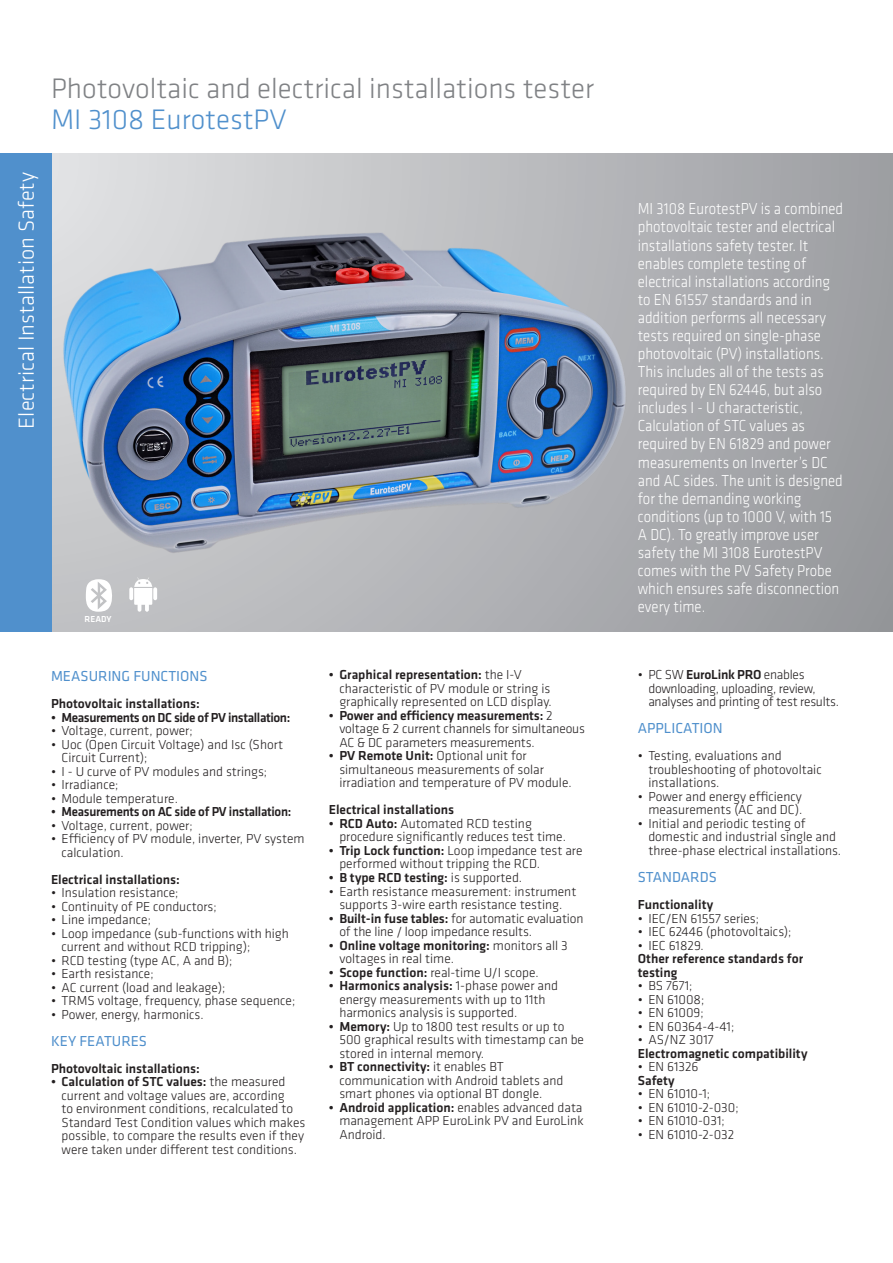
<style>
.page{position:relative;width:893px;height:1263px;background:#fff}
.page>*{position:absolute;margin:0;border:0;box-sizing:border-box;transform-origin:0 0}
.naslov{font:300 29.25px "Klavika";color:#808285}
.naslov-2{font:300 29.25px "Klavika";color:#5090cc}
.naslov-3{font:300 22.5px "Klavika";color:#fff}
.podnaslov{font:300 16.5px/18.1px "Klavika";color:#fff;scale:.9 1}
.podnaslov-2{font:15px "Klavika";color:#5090cc}
.t1{font:300 13.5px/13.5px "Klavika";color:#231f20}
.side_mednaslov{font:500 13.5px/13.5px "Klavika";color:#231f20}
.t2{font:300 13.5px/13.5px "Klavika";letter-spacing:-.02em;color:#231f20}
.side_mednaslov-2{font:500 13.5px "Klavika";letter-spacing:-.03em;color:#231f20}
.side_mednaslov-3{font:500 13.5px "Klavika";letter-spacing:-.02em;color:#231f20;scale:.96 1}
.side_body{font:500 13.5px "Klavika";color:#231f20}
.t3{font:500 9px "Klavika";color:#fff}
.s1{font-weight:500}
.s2{font-weight:300}
</style>
<div class="page">
<div style="left:0;top:153px;width:893px;height:478px;background:linear-gradient(to right,#d9dadc,#9a9ca0)"></div>
<div style="left:0;top:153px;width:51px;height:478px;background:#5090cc"></div>
<img style="left:51px;top:220px;width:587px;height:344px">
<svg style="left:86px;top:579px;width:27px;height:33px"></svg>
<svg style="left:129px;top:587px;width:4px;height:13px"></svg>
<svg style="left:153px;top:587px;width:4px;height:13px"></svg>
<svg style="left:134px;top:577px;width:18px;height:35px"></svg>
<p class="naslov" style="left:51px;top:71px;width:545px">Photovoltaic and electrical installations tester</p>
<p class="naslov-2" style="left:51px;top:102px;width:237px">MI 3108 EurotestPV</p>
<p class="naslov-3" style="left:13px;top:429px;width:258px;rotate:-90deg">Electrical Installation Safety</p>
<p class="t3" style="left:85px;top:613px;width:28px">READY</p>
<p class="podnaslov-2" style="left:51px;top:666px;width:158px">MEASURING FUNCTIONS</p>
<p class="side_mednaslov" style="left:51px;top:696px;width:150px">Photovoltaic installations:</p>
<p class="side_mednaslov-2" style="left:51px;top:708px;width:241px">• Measurements on DC side of PV installation:</p>
<p class="t1" style="left:51px;top:724px;width:143px">• Voltage, current, power;</p>
<p class="t1" style="left:62px;top:737px;width:223px;text-indent:-10px">• Uoc (Open Circuit Voltage) and Isc (Short<br>Circuit Current);</p>
<p class="t1" style="left:51px;top:764px;width:218px">• I - U curve of PV modules and strings;</p>
<p class="t1" style="left:51px;top:778px;width:69px">• Irradiance;</p>
<p class="t1" style="left:51px;top:791px;width:129px">• Module temperature.</p>
<p class="side_mednaslov-3" style="left:51px;top:802px;width:252px">• Measurements on AC side of PV installation:</p>
<p class="t1" style="left:51px;top:818px;width:143px">• Voltage, current, power;</p>
<p class="t1" style="left:62px;top:832px;width:245px;text-indent:-10px">• Efficiency of PV module, inverter, PV system calculation.</p>
<p class="side_mednaslov" style="left:51px;top:872px;width:130px">Electrical installations:</p>
<p class="t1" style="left:51px;top:886px;width:129px">• Insulation resistance;</p>
<p class="t1" style="left:51px;top:899px;width:167px">• Continuity of PE conductors;</p>
<p class="t1" style="left:51px;top:913px;width:101px">• Line impedance;</p>
<p class="t1" style="left:62px;top:926px;width:229px;text-indent:-10px">• Loop impedance (sub-functions with high current and without RCD tripping);</p>
<p class="t1" style="left:51px;top:953px;width:183px">• RCD testing (type AC, A and B);</p>
<p class="t1" style="left:51px;top:967px;width:104px">• Earth resistance;</p>
<p class="t1" style="left:51px;top:980px;width:176px">• AC current (load and leakage);</p>
<p class="t1" style="left:51px;top:994px;width:246px">• TRMS voltage, frequency, phase sequence;</p>
<p class="t1" style="left:51px;top:1007px;width:154px">• Power, energy, harmonics.</p>
<p class="podnaslov-2" style="left:51px;top:1031px;width:98px">KEY FEATURES</p>
<p class="side_mednaslov" style="left:51px;top:1061px;width:150px">Photovoltaic installations:</p>
<p class="t1" style="left:62px;top:1075px;width:245px;text-indent:-10px"><span class="s1">• Calculation of STC values:</span> the measured current and voltage values are, according<br>to environment conditions, recalculated to Standard Test Condition values which makes possible, to compare the results even if they were taken under different test conditions.</p>
<p class="t1" style="left:339px;top:668px;width:214px;text-indent:-10px"><span class="s1">• Graphical representation:</span> the I-V characteristic of PV module or string is graphically represented on LCD display.</p>
<p class="t1" style="left:339px;top:709px;width:247px;text-indent:-10px"><span class="s1">• Power and efficiency measurements:</span> 2 voltage &amp; 2 current channels for simultaneous<br>AC &amp; DC parameters measurements.</p>
<p class="t1" style="left:339px;top:749px;width:234px;text-indent:-10px"><span class="s1">• PV Remote Unit:</span> Optional unit for simultaneous measurements of solar irradiation and temperature of PV module.</p>
<p class="side_mednaslov" style="left:329px;top:803px;width:127px">Electrical installations</p>
<p class="t1" style="left:339px;top:817px;width:228px;text-indent:-10px"><span class="s1">• RCD Auto:</span> Automated RCD testing procedure significantly reduces test time.</p>
<p class="t1" style="left:339px;top:844px;width:245px;text-indent:-10px"><span class="s1">• Trip Lock function:</span> Loop impedance test are performed without tripping the RCD.</p>
<p class="side_mednaslov" style="left:329px;top:870px;width:195px">• B type RCD testing: <span class="s2">is supported.</span></p>
<p class="t1" style="left:329px;top:884px;width:249px;text-align:center">• Earth resistance measurement: instrument supports 3-wire earth resistance testing.</p>
<p class="t1" style="left:339px;top:911px;width:246px;text-indent:-10px"><span class="s1">• Built-in fuse tables:</span> for automatic evaluation of the line / loop impedance results.</p>
<p class="t1" style="left:339px;top:938px;width:230px;text-indent:-10px"><span class="s1">• Online voltage monitoring:</span> monitors all 3 voltages in real time.</p>
<p class="t1" style="left:329px;top:965px;width:212px"><span class="s1">• Scope function:</span> real-time U/I scope.</p>
<p class="t1" style="left:339px;top:979px;width:220px;text-indent:-10px"><span class="s1">• Harmonics analysis:</span> 1-phase power and energy measurements with up to 11th harmonics analysis is supported.</p>
<p class="t1" style="left:339px;top:1019px;width:246px;text-indent:-10px"><span class="s1">• Memory:</span> Up to 1800 test results or up to<br>500 graphical results with timestamp can be stored in internal memory.</p>
<p class="t1" style="left:339px;top:1060px;width:226px;text-indent:-10px"><span class="s1">• BT connectivity:</span> it enables BT communication with Android tablets and smart phones via optional BT dongle.</p>
<p class="t1" style="left:339px;top:1100px;width:246px;text-align:justify;text-indent:-10px"><span class="s1">• Android application:</span> enables advanced data management APP EuroLink PV and EuroLink Android.</p>
<p class="podnaslov" style="left:638px;top:200px;width:230px">MI 3108 EurotestPV is a combined photovoltaic tester and electrical installations safety tester. It enables complete testing of electrical installations according to EN 61557 standards and in addition performs all necessary tests required on single-phase photovoltaic (PV) installations.<br>This includes all of the tests as required by EN 62446, but also includes I - U characteristic,<br>Calculation of STC values as required by EN 61829 and power measurements on Inverter’s DC and AC sides. The unit is designed for the demanding working conditions (up to 1000 V, with 15<br>A DC). To greatly improve user safety the MI 3108 EurotestPV comes with the PV Safety Probe which ensures safe disconnection every time.</p>
<p class="t2" style="left:648px;top:668px;width:192px;text-indent:-10px">• PC SW <span class="s1">EuroLink PRO</span> enables downloading, uploading, review, analyses and printing of test results.</p>
<p class="podnaslov-2" style="left:638px;top:719px;width:87px">APPLICATION</p>
<p class="t1" style="left:648px;top:749px;width:175px;text-indent:-10px">• Testing, evaluations and troubleshooting of photovoltaic installations.</p>
<p class="t1" style="left:638px;top:790px;width:166px;text-align:right">• Power and energy efficiency measurements (AC and DC).</p>
<p class="t1" style="left:648px;top:817px;width:194px;text-indent:-10px">• Initial and periodic testing of domestic and industrial single and three-phase electrical installations.</p>
<p class="podnaslov-2" style="left:638px;top:867px;width:80px">STANDARDS</p>
<p class="side_mednaslov" style="left:638px;top:897px;width:77px">Functionality</p>
<p class="t1" style="left:638px;top:911px;width:123px">• IEC/EN 61557 series;</p>
<p class="t1" style="left:638px;top:925px;width:155px">• IEC 62446 (photovoltaics);</p>
<p class="t1" style="left:638px;top:938px;width:68px">• IEC 61829.</p>
<p class="side_mednaslov" style="left:638px;top:951px;width:167px">Other reference standards for testing</p>
<p class="t1" style="left:638px;top:979px;width:56px">• BS 7671;</p>
<p class="t1" style="left:638px;top:992px;width:68px">• EN 61008;</p>
<p class="t1" style="left:638px;top:1006px;width:67px">• EN 61009;</p>
<p class="t1" style="left:638px;top:1019px;width:98px">• EN 60364-4-41;</p>
<p class="t1" style="left:638px;top:1033px;width:77px">• AS/NZ 3017</p>
<p class="side_mednaslov" style="left:638px;top:1046px;width:171px">Electromagnetic compatibility</p>
<p class="t1" style="left:638px;top:1060px;width:62px">• EN 61326</p>
<p class="side_body" style="left:638px;top:1071px;width:38px">Safety</p>
<p class="t1" style="left:638px;top:1087px;width:74px">• EN 61010-1;</p>
<p class="t1" style="left:638px;top:1100px;width:102px">• EN 61010-2-030;</p>
<p class="t1" style="left:638px;top:1114px;width:88px">• EN 61010-031;</p>
<p class="t1" style="left:638px;top:1127px;width:98px">• EN 61010-2-032</p>
</div>
